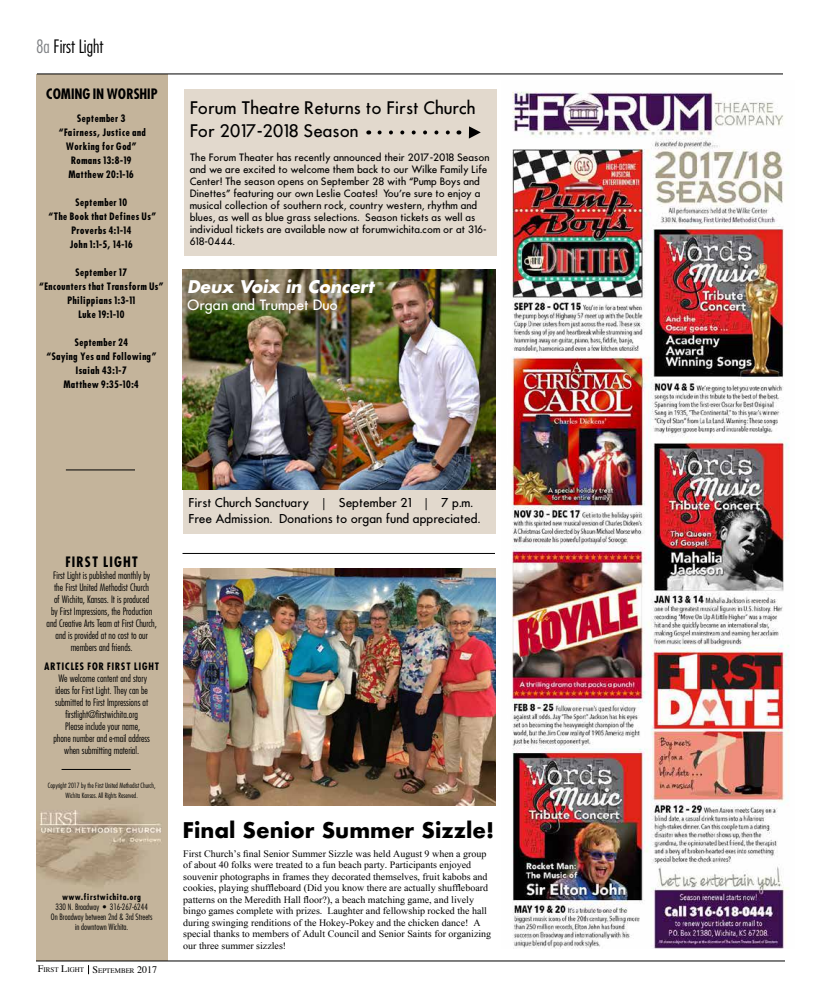
<style>
.page{position:relative;width:819px;height:1008px;background:#fff}
.page>*{position:absolute;margin:0;border:0;box-sizing:border-box;transform-origin:0 0}
.t1{font:700 21px "Futura";color:#000}
.t2{font:300 condensed 18px "Futura";color:#000}
.t3{font:500 17px/23px "Futura";color:#000}
.t4{font:italic 700 17px "Futura";color:#fff}
.t5{font:500 14px "Futura";color:#fff}
.t6{font:700 14px "Futura Cond";letter-spacing:-.025em;color:#000}
.t7{font:700 14px "Futura Cond";letter-spacing:.05em;color:#000}
.t8{font:500 12px/16px "Futura";color:#000}
.t9{font:10px/11.5px "Times New Roman";color:#000}
.t10{font:500 10px/12px "Futura";color:#000}
.t11{font:300 condensed 10px/12px "Futura";color:#000;text-align:center}
.t12{font:700 10px/14px "Futura Cond";color:#000;text-align:center}
.t13{font:700 10px "Futura Cond";letter-spacing:.05em;color:#000}
.t14{font:300 condensed 8.5px/10px "Futura";color:#000;text-align:center}
.t15{font:700 8.5px "Futura Cond";letter-spacing:.025em;color:#000}
.t16{font:300 condensed 7px/9.6px "Futura";color:#000;text-align:center}
.t17{font:7px "Times";color:#000}
.s1{color:#808285}
.s2{font-size:10px}
</style>
<div class="page">
<div style="left:183px;top:464px;width:312px;height:70px;background:#e2d9cd"></div>
<img style="left:183px;top:270px;width:312px;height:220px">
<img style="left:512px;top:91px;width:277px;height:858px">
<div style="left:36px;top:74px;width:131px;height:886px;background:#c4b49b"></div>
<hr style="left:66px;top:469px;width:69px;height:1px;background:#000">
<hr style="left:37px;top:73px;width:746px;height:1px;background:#000">
<hr style="left:62px;top:769px;width:69px;height:1px;background:#000">
<hr style="left:36px;top:960px;width:749px;height:1px;background:#000">
<hr style="left:183px;top:553px;width:312px;height:1px;background:#000">
<img style="left:183px;top:569px;width:313px;height:237px">
<div style="left:184px;top:90px;width:312px;height:166px;background:#e2d9cd"></div>
<svg style="left:380px;top:130px;width:79px;height:4px"></svg>
<svg style="left:469px;top:126px;width:12px;height:13px"></svg>
<h2 class="t2" style="left:36px;top:36px;width:69px"><span class="s1">8a</span> First Light</h2>
<h3 class="t6" style="left:46px;top:85px;width:113px">COMING IN WORSHIP</h3>
<p class="t12" style="left:59px;top:112px;width:89px">September 3 “Fairness, Justice and<br>Working for God”<br>Romans 13:8-19<br>Matthew 20:1-16</p>
<p class="t12" style="left:48px;top:196px;width:110px">September 10<br>“The Book that Defines Us”<br>Proverbs 4:1-14<br>John 1:1-5, 14-16</p>
<p class="t12" style="left:39px;top:266px;width:127px">September 17<br>“Encounters that Transform Us”<br>Philippians 1:3-11<br>Luke 19:1-10</p>
<p class="t12" style="left:46px;top:336px;width:112px">September 24<br>“Saying Yes and Following”<br>Isaiah 43:1-7<br>Matthew 9:35-10:4</p>
<h3 class="t3" style="left:190px;top:96px;width:287px">Forum Theatre Returns to First Church<br>For 2017-2018 Season</h3>
<p class="t10" style="left:190px;top:151px;width:301px">The Forum Theater has recently announced their 2017-2018 Season and we are excited to welcome them back to our Wilke Family Life Center! The season opens on September 28 with “Pump Boys and Dinettes” featuring our own Leslie Coates! You’re sure to enjoy a musical collection of southern rock, country western, rhythm and blues, as well as blue grass selections. Season tickets as well as individual tickets are available now at forumwichita.com or at 316- 618-0444.</p>
<h3 class="t4" style="left:187px;top:276px;width:188px">Deux Voix in Concert</h3>
<h3 class="t5" style="left:187px;top:296px;width:152px">Organ and Trumpet Duo</h3>
<h3 class="t7" style="left:65px;top:553px;width:75px">FIRST LIGHT</h3>
<p class="t11" style="left:47px;top:569px;width:112px">First Light is published monthly by<br>the First United Methodist Church<br>of Wichita, Kansas. It is produced<br>by First Impressions, the Production and Creative Arts Team at First Church, and is provided at no cost to our members and friends.</p>
<p class="t13" style="left:44px;top:660px;width:117px">ARTICLES FOR FIRST LIGHT</p>
<p class="t11" style="left:53px;top:672px;width:98px">We welcome content and story ideas for First Light. They can be submitted to First Impressions at firstlight@firstwichita.org<br>Please include your name,<br>phone number and e-mail address when submitting material.</p>
<p class="t16" style="left:48px;top:781px;width:109px">Copyright 2017 by the First United Methodist Church,<br>Wichita Kansas. All Rights Reserved.</p>
<p class="t15" style="left:62px;top:891px;width:81px">www.firstwichita.org</p>
<p class="t14" style="left:51px;top:901px;width:103px">330 N. Broadway • 316-267-6244<br>On Broadway between 2nd &amp; 3rd Streets in downtown Wichita.</p>
<p class="t17" style="left:38px;top:966px;width:121px"><span class="s2">F</span>IRST <span class="s2">L</span>IGHT <span class="s2">S</span>EPTEMBER <span class="s2">2017</span></p>
<p class="t8" style="left:189px;top:495px;width:293px">First Church Sanctuary | September 21 | 7 p.m.<br>Free Admission. Donations to organ fund appreciated.</p>
<h1 class="t1" style="left:183px;top:815px;width:313px">Final Senior Summer Sizzle!</h1>
<p class="t9" style="left:183px;top:848px;width:310px">First Church’s final Senior Summer Sizzle was held August 9 when a group of about 40 folks were treated to a fun beach party. Participants enjoyed souvenir photographs in frames they decorated themselves, fruit kabobs and cookies, playing shuffleboard (Did you know there are actually shuffleboard patterns on the Meredith Hall floor?), a beach matching game, and lively bingo games complete with prizes. Laughter and fellowship rocked the hall during swinging renditions of the Hokey-Pokey and the chicken dance! A special thanks to members of Adult Council and Senior Saints for organizing our three summer sizzles!</p>
</div>
